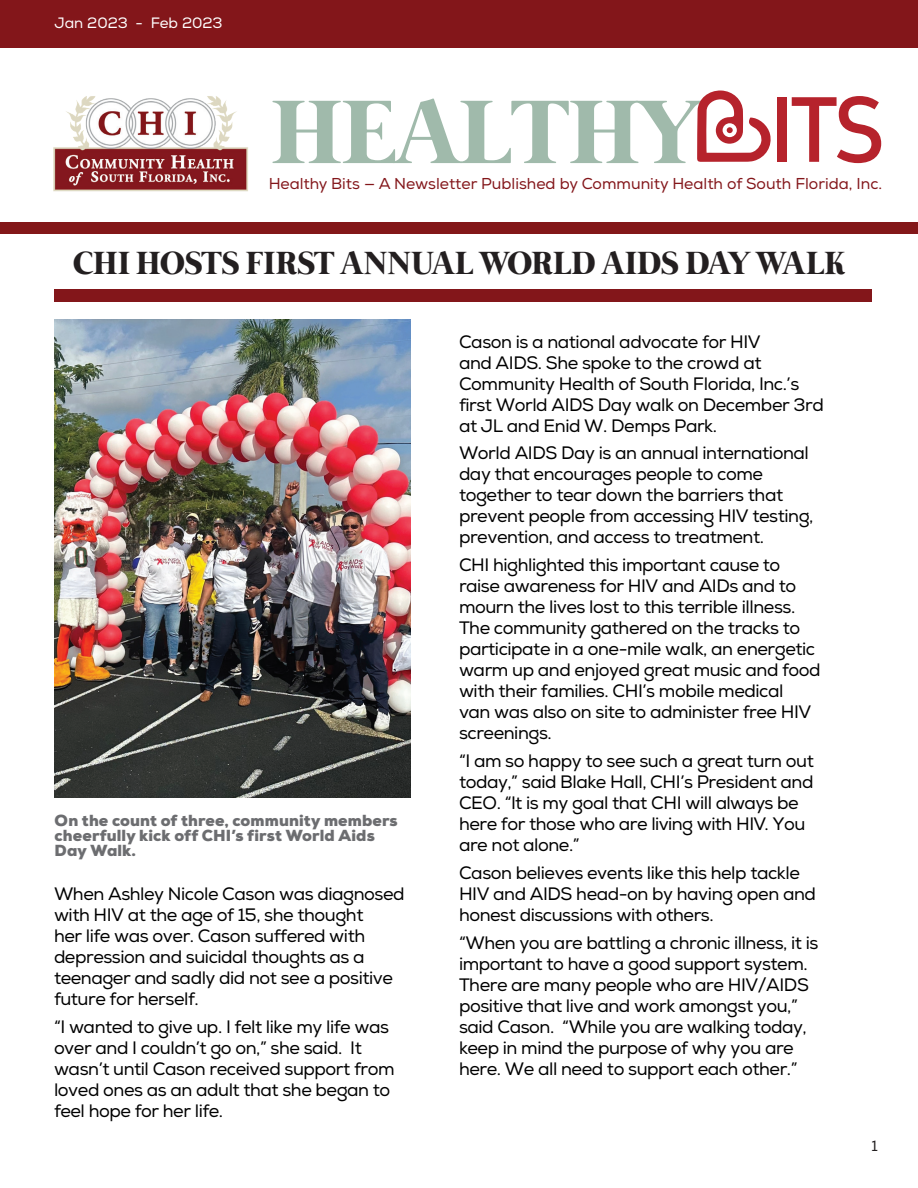
<style>
.page{position:relative;width:918px;height:1188px;background:#fff}
.page>*{position:absolute;margin:0;border:0;box-sizing:border-box;transform-origin:0 0}
.t1{font:700 33px "Mermaid";color:#231f20}
.t2{font:18px/21px "Nexa";letter-spacing:-.025em;color:#000}
.t3{font:900 16.05px/15px "Nexa";letter-spacing:.005em;color:#6c6d70}
.t4{font:15.75px "Nexa";color:#83161a}
.t5{font:15px "Nexa";color:#fff}
.t6{font:15px "Nexa";color:#231f20}
</style>
<div class="page">
<div style="left:54px;top:290px;width:818px;height:12px;background:#83161a"></div>
<img style="left:53px;top:96px;width:195px;height:96px">
<div style="left:0;top:0;width:918px;height:48px;background:#83161a"></div>
<div style="left:0;top:222px;width:918px;height:12px;background:#831719"></div>
<svg style="left:272px;top:90px;width:499px;height:73px"></svg>
<div style="left:777px;top:97px;width:10px;height:65px;background:#b6232c"></div>
<svg style="left:792px;top:96px;width:89px;height:67px"></svg>
<img style="left:55px;top:320px;width:355px;height:477px">
<p class="t5" style="left:55px;top:14px;width:170px">Jan 2023 - Feb 2023</p>
<p class="t4" style="left:269px;top:174px;width:615px">Healthy Bits — A Newsletter Published by Community Health of South Florida, Inc.</p>
<h1 class="t1" style="left:73px;top:244px;width:773px">CHI HOSTS FIRST ANNUAL WORLD AIDS DAY WALK</h1>
<p class="t3" style="left:55px;top:813px;width:345px">On the count of three, community members cheerfully kick off CHI’s first World Aids<br>Day Walk.</p>
<p class="t2" style="left:54px;top:884px;width:352px">When Ashley Nicole Cason was diagnosed with HIV at the age of 15, she thought<br>her life was over. Cason suffered with depression and suicidal thoughts as a teenager and sadly did not see a positive future for herself.</p>
<p class="t2" style="left:54px;top:1017px;width:342px">“I wanted to give up. I felt like my life was over and I couldn’t go on,” she said. It wasn’t until Cason received support from loved ones as an adult that she began to feel hope for her life.</p>
<p class="t2" style="left:459px;top:331px;width:366px">Cason is a national advocate for HIV<br>and AIDS. She spoke to the crowd at Community Health of South Florida, Inc.’s first World AIDS Day walk on December 3rd at JL and Enid W. Demps Park.</p>
<p class="t2" style="left:459px;top:443px;width:356px">World AIDS Day is an annual international day that encourages people to come together to tear down the barriers that prevent people from accessing HIV testing, prevention, and access to treatment.</p>
<p class="t2" style="left:459px;top:555px;width:363px">CHI highlighted this important cause to raise awareness for HIV and AIDs and to mourn the lives lost to this terrible illness.<br>The community gathered on the tracks to participate in a one-mile walk, an energetic warm up and enjoyed great music and food with their families. CHI’s mobile medical<br>van was also on site to administer free HIV screenings.</p>
<p class="t2" style="left:459px;top:751px;width:356px">“I am so happy to see such a great turn out today,” said Blake Hall, CHI’s President and CEO. “It is my goal that CHI will always be here for those who are living with HIV. You are not alone.”</p>
<p class="t2" style="left:459px;top:862px;width:358px">Cason believes events like this help tackle<br>HIV and AIDS head-on by having open and honest discussions with others.</p>
<p class="t2" style="left:459px;top:932px;width:361px">“When you are battling a chronic illness, it is important to have a good support system.<br>There are many people who are HIV/AIDS positive that live and work amongst you,” said Cason. “While you are walking today, keep in mind the purpose of why you are here. We all need to support each other.”</p>
<p class="t6" style="left:872px;top:1136px;width:8px">1</p>
</div>
